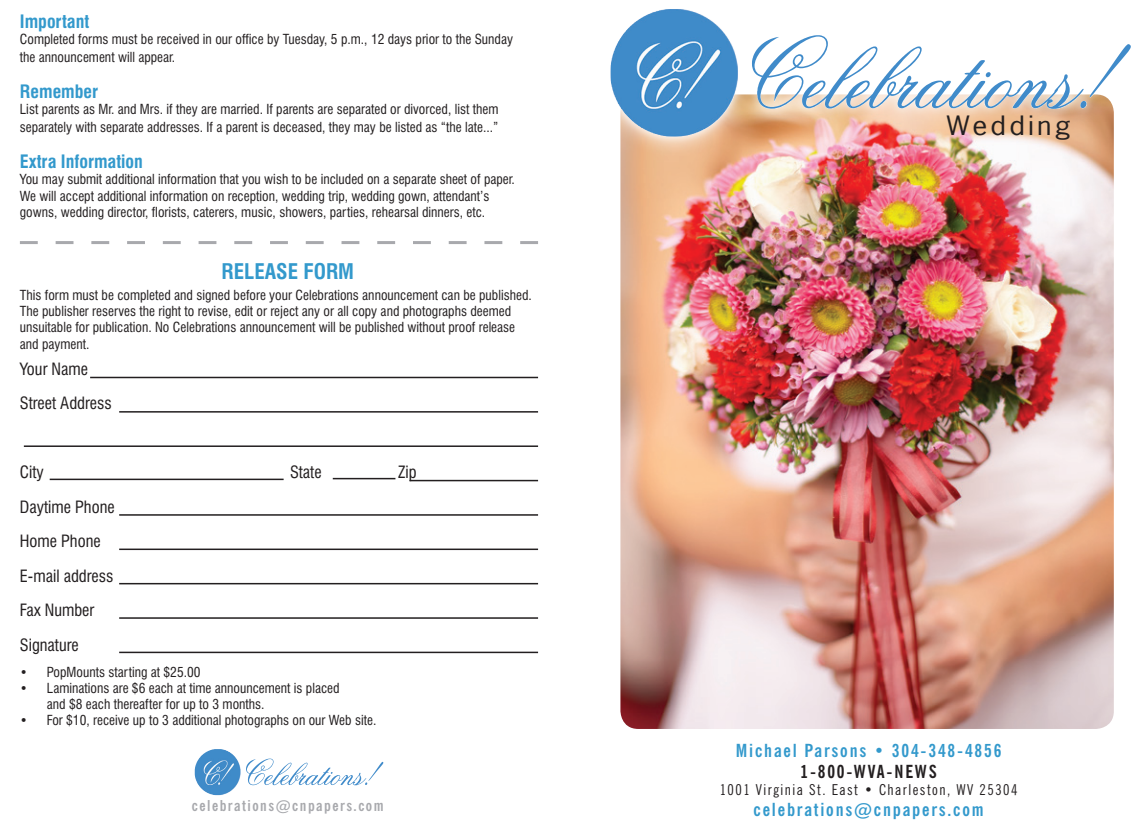
<style>
.page{position:relative;width:1148px;height:829px;background:#fff}
.page>*{position:absolute;margin:0;border:0;box-sizing:border-box;transform-origin:0 0}
.t1{font:25.05px "News Gothic";letter-spacing:.11em;color:#231f20;scale:1.17 1}
.t2{font:700 condensed 21px "Swiss 721 BT";color:#39c}
.t3{font:700 condensed 18px "News Gothic BT";letter-spacing:.1em;color:#39c}
.t4{font:700 condensed 18px "Swiss 721 BT";color:#39c}
.t5{font:700 condensed 18px "News Gothic BT";letter-spacing:.1em;color:#231f20}
.t6{font:condensed 16.5px "Swiss 721 BT";color:#231f20}
.t7{font:condensed 15px "News Gothic BT";letter-spacing:.1em;color:#231f20}
.t8{font:700 condensed 15px "News Gothic BT";letter-spacing:.1em;color:#a8a9ad}
.t9{font:condensed 13.5px/16.2px "Swiss 721 BT";color:#231f20}
</style>
<div class="page">
<img style="left:620px;top:158px;width:493px;height:570px">
<img style="left:620px;top:145px;width:494px;height:13px">
<div style="left:602px;top:1px;width:536px;height:144px;background:#fff;opacity:.75"></div>
<img style="left:610px;top:9px;width:114px;height:128px">
<img style="left:754px;top:35px;width:62px;height:40px">
<svg style="left:20px;top:241px;width:518px;height:3px"></svg>
<img style="left:195px;top:749px;width:41px;height:46px">
<img style="left:247px;top:758px;width:22px;height:14px">
<hr style="left:90px;top:376px;width:448px;height:2px;background:#231f20">
<hr style="left:119px;top:411px;width:419px;height:1px;background:#231f20">
<hr style="left:24px;top:445px;width:514px;height:1px;background:#231f20">
<hr style="left:50px;top:478px;width:234px;height:2px;background:#231f20">
<hr style="left:333px;top:477px;width:62px;height:2px;background:#231f20">
<hr style="left:409px;top:479px;width:129px;height:2px;background:#231f20">
<hr style="left:119px;top:514px;width:419px;height:1px;background:#231f20">
<hr style="left:119px;top:548px;width:419px;height:1px;background:#231f20">
<hr style="left:119px;top:582px;width:419px;height:2px;background:#231f20">
<hr style="left:119px;top:617px;width:419px;height:1px;background:#231f20">
<hr style="left:119px;top:651px;width:419px;height:1px;background:#231f20">
<p class="t4" style="left:20px;top:10px;width:71px">Important</p>
<p class="t9" style="left:20px;top:30px;width:494px;line-height:18px">Completed forms must be received in our office by Tuesday, 5 p.m., 12 days prior to the Sunday the announcement will appear.</p>
<p class="t4" style="left:20px;top:80px;width:80px">Remember</p>
<p class="t9" style="left:20px;top:100px;width:480px;line-height:18px">List parents as Mr. and Mrs. if they are married. If parents are separated or divorced, list them separately with separate addresses. If a parent is deceased, they may be listed as “the late...”</p>
<p class="t4" style="left:20px;top:151px;width:125px">Extra Information</p>
<p class="t9" style="left:20px;top:171px;width:496px">You may submit additional information that you wish to be included on a separate sheet of paper.<br>We will accept additional information on reception, wedding trip, wedding gown, attendant’s gowns, wedding director, florists, caterers, music, showers, parties, rehearsal dinners, etc.</p>
<p class="t2" style="left:221px;top:258px;width:134px">RELEASE FORM</p>
<p class="t9" style="left:20px;top:287px;width:513px">This form must be completed and signed before your Celebrations announcement can be published.</p>
<p class="t9" style="left:20px;top:303px;width:493px">The publisher reserves the right to revise, edit or reject any or all copy and photographs deemed</p>
<p class="t9" style="left:20px;top:319px;width:497px">unsuitable for publication. No Celebrations announcement will be published without proof release</p>
<p class="t9" style="left:20px;top:335px;width:71px">and payment.</p>
<p class="t6" style="left:20px;top:358px;width:70px">Your Name</p>
<p class="t6" style="left:20px;top:393px;width:93px">Street Address</p>
<p class="t6" style="left:20px;top:462px;width:25px">City</p>
<p class="t6" style="left:290px;top:462px;width:33px">State</p>
<p class="t6" style="left:398px;top:462px;width:20px">Zip</p>
<p class="t6" style="left:20px;top:496px;width:96px">Daytime Phone</p>
<p class="t6" style="left:20px;top:531px;width:82px">Home Phone</p>
<p class="t6" style="left:20px;top:565px;width:95px">E-mail address</p>
<p class="t6" style="left:20px;top:600px;width:76px">Fax Number</p>
<p class="t6" style="left:20px;top:634px;width:60px">Signature</p>
<p class="t9" style="left:20px;top:663px;width:182px">• PopMounts starting at $25.00</p>
<p class="t9" style="left:47px;top:679px;width:294px;text-indent:-27px">• Laminations are $6 each at time announcement is placed and $8 each thereafter for up to 3 months.</p>
<p class="t9" style="left:20px;top:712px;width:358px">• For $10, receive up to 3 additional photographs on our Web site.</p>
<p class="t8" style="left:192px;top:796px;width:193px">celebrations@cnpapers.com</p>
<p class="t1" style="left:947px;top:110px;width:108px">Wedding</p>
<p class="t3" style="left:735px;top:739px;width:267px">Michael Parsons • 304-348-4856</p>
<p class="t5" style="left:800px;top:760px;width:138px">1-800-WVA-NEWS</p>
<p class="t7" style="left:719px;top:780px;width:299px">1001 Virginia St. East • Charleston, WV 25304</p>
<p class="t3" style="left:753px;top:798px;width:232px">celebrations@cnpapers.com</p>
</div>
